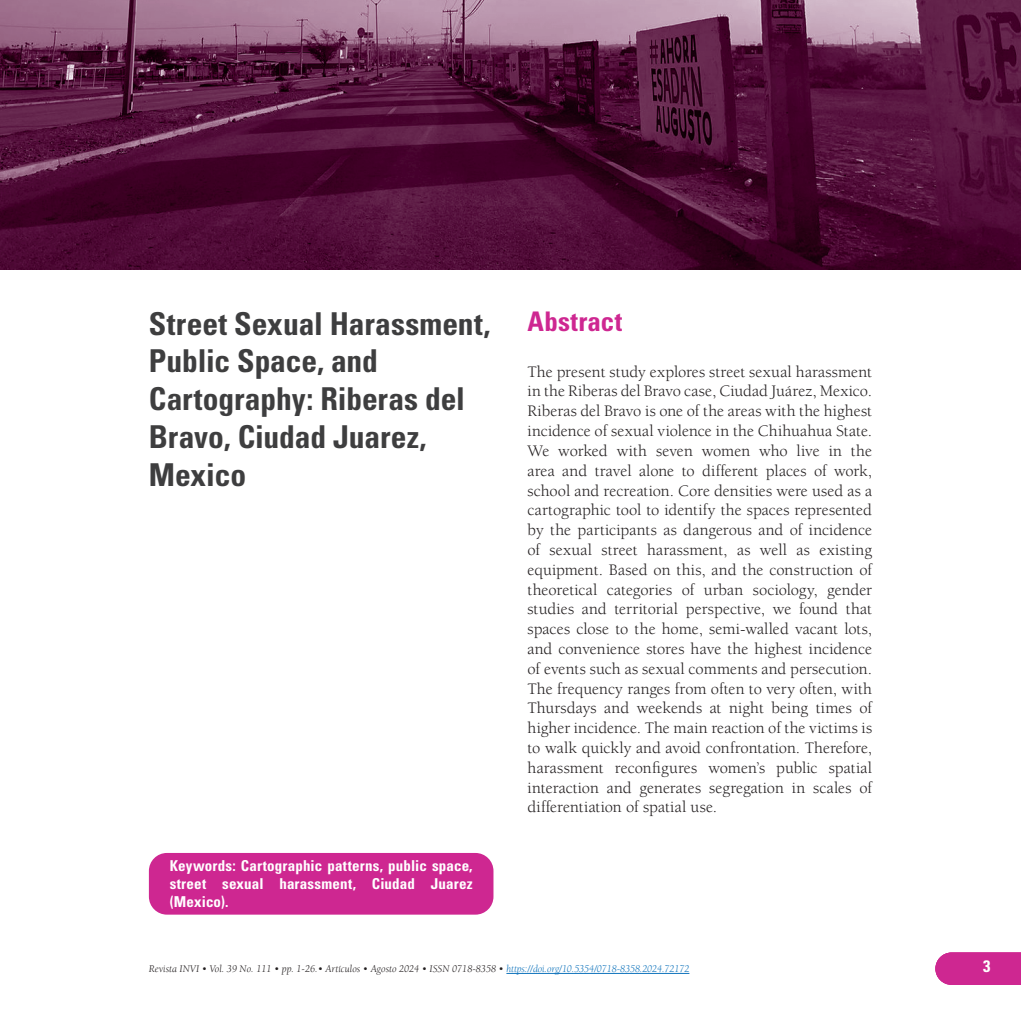
<style>
.page{position:relative;width:1021px;height:1021px;background:#fff}
.page>*{position:absolute;margin:0;border:0;box-sizing:border-box;transform-origin:0 0}
.t1{font:700 condensed 31.5px/37.8px "Univers LT Std";letter-spacing:-.005em;color:#3e3e3f}
.t2{font:700 condensed 27px "Univers LT Std";letter-spacing:.01em;color:#ce2791}
.t3{font:16.5px/19.8px "Berkeley Std";letter-spacing:.005em;color:#231f20;text-align:justify}
.t4{font:700 condensed 16.5px "Univers LT Std";color:#fff}
.t5{font:700 condensed 15px/18px "Univers LT Std";letter-spacing:.01em;color:#fff;text-align:justify}
.t6{font:italic 10.5px "Berkeley Std";color:#231f20}
.s1{font-style:inherit}
.s2{color:#1074bc}
</style>
<div class="page">
<svg style="left:935px;top:952px;width:85px;height:32px"></svg>
<div style="left:149px;top:853px;width:344px;height:61px;background:#ce2791;border-radius:18px"></div>
<hr style="left:506px;top:973px;width:183px;height:1px;background:#1074bc">
<img style="left:0;top:0;width:1020px;height:269px">
<h1 class="t1" style="left:149px;top:304px;width:343px">Street Sexual Harassment,<br>Public Space, and<br>Cartography: Riberas del<br>Bravo, Ciudad Juarez,<br>Mexico</h1>
<h2 class="t2" style="left:527px;top:305px;width:96px">Abstract</h2>
<p class="t3" style="left:527px;top:362px;width:346px">The present study explores street sexual harassment in the Riberas del Bravo case, Ciudad Juárez, Mexico.<br>Riberas del Bravo is one of the areas with the highest incidence of sexual violence in the Chihuahua State.<br>We worked with seven women who live in the area and travel alone to different places of work, school and recreation. Core densities were used as a cartographic tool to identify the spaces represented by the participants as dangerous and of incidence of sexual street harassment, as well as existing equipment. Based on this, and the construction of theoretical categories of urban sociology, gender studies and territorial perspective, we found that spaces close to the home, semi-walled vacant lots, and convenience stores have the highest incidence of events such as sexual comments and persecution.<br>The frequency ranges from often to very often, with Thursdays and weekends at night being times of higher incidence. The main reaction of the victims is to walk quickly and avoid confrontation. Therefore, harassment reconfigures women’s public spatial interaction and generates segregation in scales of differentiation of spatial use.</p>
<p class="t5" style="left:170px;top:856px;width:304px">Keywords: Cartographic patterns, public space, street sexual harassment, Ciudad Juarez (Mexico).</p>
<p class="t6" style="left:149px;top:963px;width:542px">Revista INVI • Vol. 39 No. 111 • pp. <span class="s1">1-26</span>.• Artículos • Agosto 2024 • ISSN 0718-8358 • <span class="s2">https://doi.org/10.5354/0718-8358.2024.72172</span></p>
<p class="t4" style="left:983px;top:956px;width:9px">3</p>
</div>
